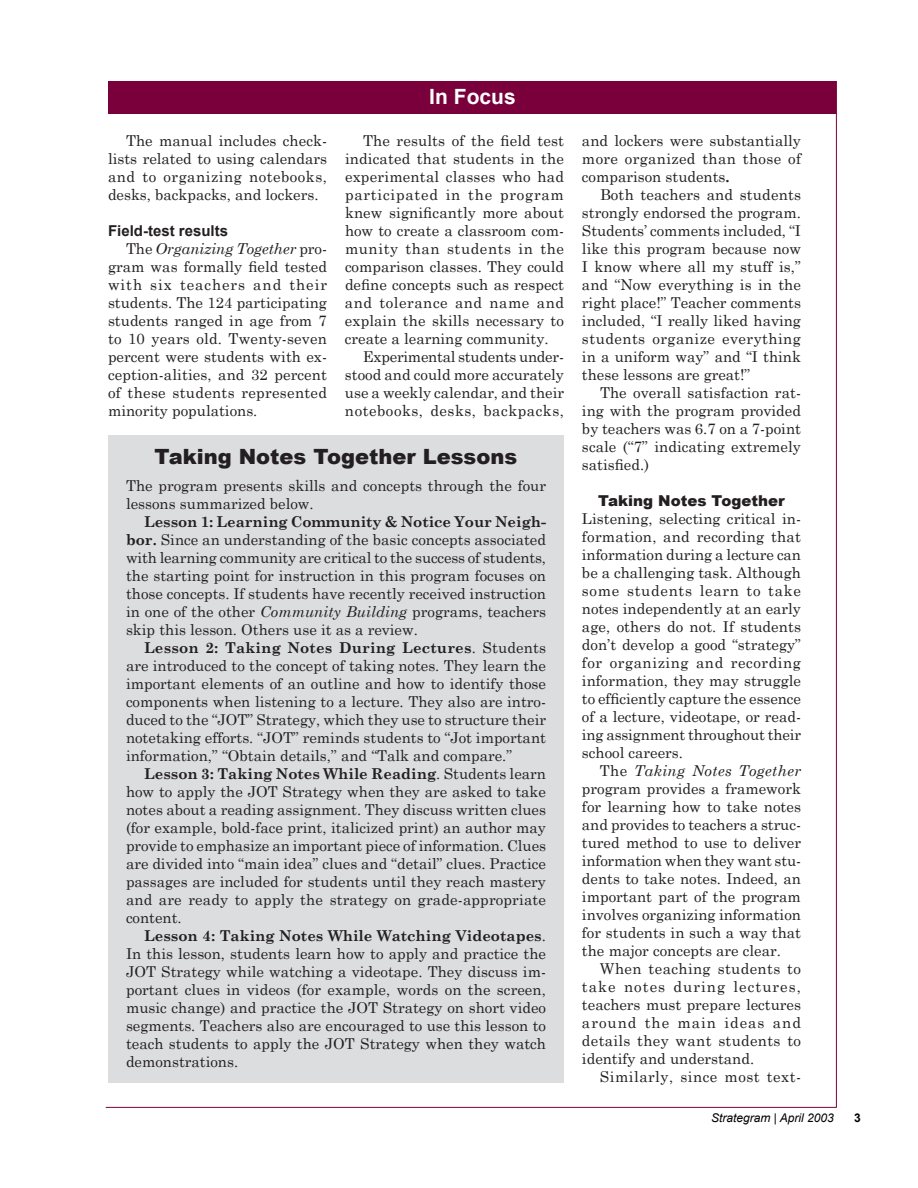
<style>
.page{position:relative;width:918px;height:1188px;background:#fff}
.page>*{position:absolute;margin:0;border:0;box-sizing:border-box;transform-origin:0 0}
.t1{font:900 21px "Arial";color:#231f20}
.t2{font:700 21px "Arial";color:#fff}
.t3{font:15px/18px "Century Schoolbook";color:#231f20;text-align:justify}
.t4{font:15px "Century Schoolbook";letter-spacing:.03em;color:#231f20}
.t5{font:900 15px "Arial";color:#231f20}
.t6{font:700 15px "Arial";color:#231f20}
.t7{font:italic 12px "Arial";color:#000}
.t8{font:700 12px "Arial";color:#000}
.s1{font-style:italic}
.s2{font-weight:700}
</style>
<div class="page">
<hr style="left:106px;top:1107px;width:730px;height:1px;background:#7a003c">
<div style="left:109px;top:82px;width:727px;height:31px;background:#7a003c"></div>
<div style="left:108px;top:81px;width:728px;height:33px;border:2px solid #7a003c"></div>
<hr style="left:836px;top:81px;width:1px;height:1027px;background:#7a003c">
<div style="left:108px;top:435px;width:456px;height:648px;background:#dcdddf"></div>
<p class="t3" style="left:108px;top:131px;width:221px;text-indent:18px">The manual includes check&shy;lists related to using calendars and to organizing notebooks, desks, backpacks, and lockers.</p>
<p class="t6" style="left:108px;top:223px;width:122px">Field-test results</p>
<p class="t3" style="left:108px;top:239px;width:221px;text-indent:18px">The <span class="s1">Organizing Together</span> pro&shy;gram was formally field tested with six teachers and their students. The 124 participating students ranged in age from 7 to 10 years old. Twenty-seven percent were students with ex&shy;ception-alities, and 32 percent of these students represented minority populations.</p>
<h1 class="t2" style="left:429px;top:85px;width:88px">In Focus</h1>
<p class="t3" style="left:345px;top:131px;width:221px;text-indent:18px">The results of the field test indicated that students in the experimental classes who had participated in the program knew significantly more about how to create a classroom com&shy;munity than students in the comparison classes. They could define concepts such as respect and tolerance and name and explain the skills necessary to create a learning community.</p>
<p class="t3" style="left:345px;top:347px;width:221px;text-indent:18px">Experimental students under&shy;stood and could more accurately use a weekly calendar, and their notebooks, desks, backpacks,</p>
<h1 class="t1" style="left:155px;top:440px;width:364px">Taking Notes Together Lessons</h1>
<p class="t3" style="left:126px;top:476px;width:422px">The program presents skills and concepts through the four lessons summarized below.</p>
<p class="t3" style="left:126px;top:512px;width:422px;text-indent:18px"><span class="s2">Lesson 1: Learning Community &amp; Notice Your Neigh&shy;bor.</span> Since an understanding of the basic concepts associated with learning community are critical to the success of students, the starting point for instruction in this program focuses on those concepts. If students have recently received instruction in one of the other <span class="s1">Community Building</span> programs, teachers skip this lesson. Others use it as a review.</p>
<p class="t3" style="left:126px;top:638px;width:422px;text-indent:18px"><span class="s2">Lesson 2: Taking Notes During Lectures</span>. Students are introduced to the concept of taking notes. They learn the important elements of an outline and how to identify those components when listening to a lecture. They also are intro&shy;duced to the “JOT” Strategy, which they use to structure their notetaking efforts. “JOT” reminds students to “Jot important information,” “Obtain details,” and “Talk and compare.”</p>
<p class="t3" style="left:126px;top:764px;width:422px;text-indent:18px"><span class="s2">Lesson 3: Taking Notes While Reading</span>. Students learn how to apply the JOT Strategy when they are asked to take notes about a reading assignment. They discuss written clues (for example, bold-face print, italicized print) an author may provide to emphasize an important piece of information. Clues are divided into “main idea” clues and “detail” clues. Practice passages are included for students until they reach mastery and are ready to apply the strategy on grade-appropriate content.</p>
<p class="t3" style="left:126px;top:926px;width:422px;text-indent:18px"><span class="s2">Lesson 4: Taking Notes While Watching Videotapes</span>.<br>In this lesson, students learn how to apply and practice the JOT Strategy while watching a videotape. They discuss im&shy;portant clues in videos (for example, words on the screen, music change) and practice the JOT Strategy on short video segments. Teachers also are encouraged to use this lesson to teach students to apply the JOT Strategy when they watch demonstrations.</p>
<p class="t3" style="left:582px;top:131px;width:220px">and lockers were substantially more organized than those of comparison students<span class="s2">.</span></p>
<p class="t3" style="left:582px;top:185px;width:221px;text-indent:18px">Both teachers and students strongly endorsed the program.<br>Students’ comments included, “I like this program because now I know where all my stuff is,” and “Now everything is in the right place!” Teacher comments included, “I really liked having students organize everything in a uniform way” and “I think these lessons are great!”</p>
<p class="t3" style="left:582px;top:383px;width:221px;text-indent:18px">The overall satisfaction rat&shy;ing with the program provided by teachers was 6.7 on a 7-point scale (“7” indicating extremely satisfied.)</p>
<p class="t5" style="left:598px;top:490px;width:188px">Taking Notes Together</p>
<p class="t3" style="left:582px;top:509px;width:221px">Listening, selecting critical in&shy;formation, and recording that information during a lecture can be a challenging task. Although some students learn to take notes independently at an early age, others do not. If students don’t develop a good “strategy” for organizing and recording information, they may struggle to efficiently capture the essence of a lecture, videotape, or read&shy;ing assignment throughout their school careers.</p>
<p class="t3" style="left:582px;top:761px;width:221px;text-indent:18px">The <span class="s1">Taking Notes Together </span>program provides a framework for learning how to take notes and provides to teachers a struc&shy;tured method to use to deliver information when they want stu&shy;dents to take notes. Indeed, an important part of the program involves organizing information for students in such a way that the major concepts are clear.</p>
<p class="t3" style="left:582px;top:959px;width:221px;text-indent:18px">When teaching students to take notes during lectures, teachers must prepare lectures around the main ideas and details they want students to identify and understand.</p>
<p class="t4" style="left:600px;top:1067px;width:203px">Similarly, since most text-</p>
<p class="t7" style="left:711px;top:1112px;width:124px">Strategram | April 2003</p>
<p class="t8" style="left:854px;top:1112px;width:8px">3</p>
</div>
